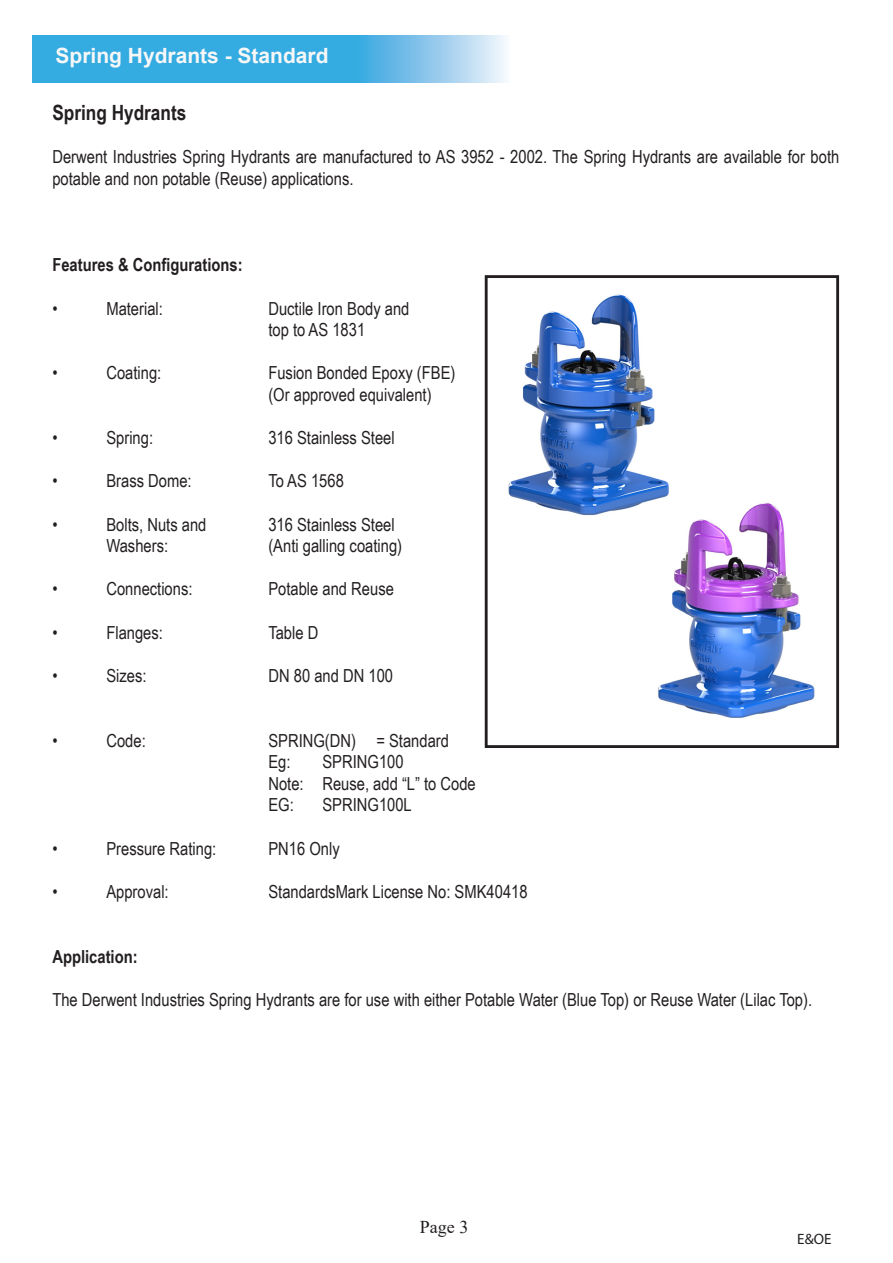
<style>
.page{position:relative;width:893px;height:1263px;background:#fff}
.page>*{position:absolute;margin:0;border:0;box-sizing:border-box;transform-origin:0 0}
.t1{font:700 21px "Arial";color:#f7f7f8}
.t2{font:700 21px "Arial Narrow";color:#231f20}
.t3{font:18px/21.6px "Arial Narrow";color:#231f20}
.t4{font:700 18px "Arial Narrow";color:#231f20}
.t5{font:18px "Times New Roman";color:#231f20}
.t6{font:15px "Myriad Pro";color:#231f20}
</style>
<div class="page">
<div style="left:485px;top:275px;width:354px;height:473px;border:3px solid #231f20"></div>
<img style="left:658px;top:502px;width:157px;height:216px">
<img style="left:508px;top:294px;width:177px;height:229px">
<svg style="left:32px;top:36px;width:474px;height:47px;background:#51b5e4"></svg>
<p class="t1" style="left:56px;top:41px;width:275px">Spring Hydrants - Standard</p>
<p class="t2" style="left:52px;top:97px;width:135px">Spring Hydrants</p>
<p class="t3" style="left:52px;top:145px;width:788px">Derwent Industries Spring Hydrants are manufactured to AS 3952 - 2002. The Spring Hydrants are available for both potable and non potable (Reuse) applications.</p>
<p class="t4" style="left:52px;top:251px;width:192px">Features &amp; Configurations:</p>
<p class="t3" style="left:52px;top:297px;width:7px">•</p>
<p class="t3" style="left:106px;top:297px;width:58px">Material:</p>
<p class="t3" style="left:268px;top:297px;width:143px">Ductile Iron Body and</p>
<p class="t3" style="left:268px;top:318px;width:98px">top to AS 1831</p>
<p class="t3" style="left:52px;top:361px;width:7px">•</p>
<p class="t3" style="left:106px;top:361px;width:56px">Coating:</p>
<p class="t3" style="left:268px;top:361px;width:189px">Fusion Bonded Epoxy (FBE)</p>
<p class="t3" style="left:268px;top:383px;width:165px">(Or approved equivalent)</p>
<p class="t3" style="left:52px;top:426px;width:7px">•</p>
<p class="t3" style="left:106px;top:426px;width:48px">Spring:</p>
<p class="t3" style="left:268px;top:426px;width:128px">316 Stainless Steel</p>
<p class="t3" style="left:52px;top:469px;width:7px">•</p>
<p class="t3" style="left:106px;top:469px;width:87px">Brass Dome:</p>
<p class="t3" style="left:268px;top:469px;width:77px">To AS 1568</p>
<p class="t3" style="left:52px;top:513px;width:7px">•</p>
<p class="t3" style="left:106px;top:513px;width:102px">Bolts, Nuts and</p>
<p class="t3" style="left:268px;top:513px;width:128px">316 Stainless Steel</p>
<p class="t3" style="left:106px;top:534px;width:63px">Washers:</p>
<p class="t3" style="left:268px;top:534px;width:135px">(Anti galling coating)</p>
<p class="t3" style="left:52px;top:577px;width:7px">•</p>
<p class="t3" style="left:106px;top:577px;width:88px">Connections:</p>
<p class="t3" style="left:268px;top:577px;width:127px">Potable and Reuse</p>
<p class="t3" style="left:52px;top:621px;width:7px">•</p>
<p class="t3" style="left:106px;top:621px;width:58px">Flanges:</p>
<p class="t3" style="left:268px;top:621px;width:52px">Table D</p>
<p class="t3" style="left:52px;top:664px;width:7px">•</p>
<p class="t3" style="left:106px;top:664px;width:42px">Sizes:</p>
<p class="t3" style="left:268px;top:664px;width:126px">DN 80 and DN 100</p>
<p class="t3" style="left:52px;top:729px;width:7px">•</p>
<p class="t3" style="left:106px;top:729px;width:41px">Code:</p>
<p class="t3" style="left:268px;top:729px;width:182px">SPRING(DN) = Standard</p>
<p class="t3" style="left:268px;top:750px;width:24px">Eg:</p>
<p class="t3" style="left:268px;top:750px;width:209px;text-indent:54px">SPRING100<br>Note: Reuse, add “L” to Code</p>
<p class="t3" style="left:268px;top:793px;width:27px">EG:</p>
<p class="t3" style="left:322px;top:793px;width:91px">SPRING100L</p>
<p class="t3" style="left:52px;top:837px;width:7px">•</p>
<p class="t3" style="left:106px;top:837px;width:111px">Pressure Rating:</p>
<p class="t3" style="left:268px;top:837px;width:73px">PN16 Only</p>
<p class="t3" style="left:52px;top:880px;width:7px">•</p>
<p class="t3" style="left:106px;top:880px;width:64px">Approval:</p>
<p class="t3" style="left:268px;top:880px;width:261px">StandardsMark License No: SMK40418</p>
<p class="t4" style="left:52px;top:943px;width:87px">Application:</p>
<p class="t3" style="left:52px;top:988px;width:761px">The Derwent Industries Spring Hydrants are for use with either Potable Water (Blue Top) or Reuse Water (Lilac Top).</p>
<p class="t5" style="left:420px;top:1215px;width:50px">Page 3</p>
<p class="t6" style="left:797px;top:1230px;width:36px">E&amp;OE</p>
</div>
